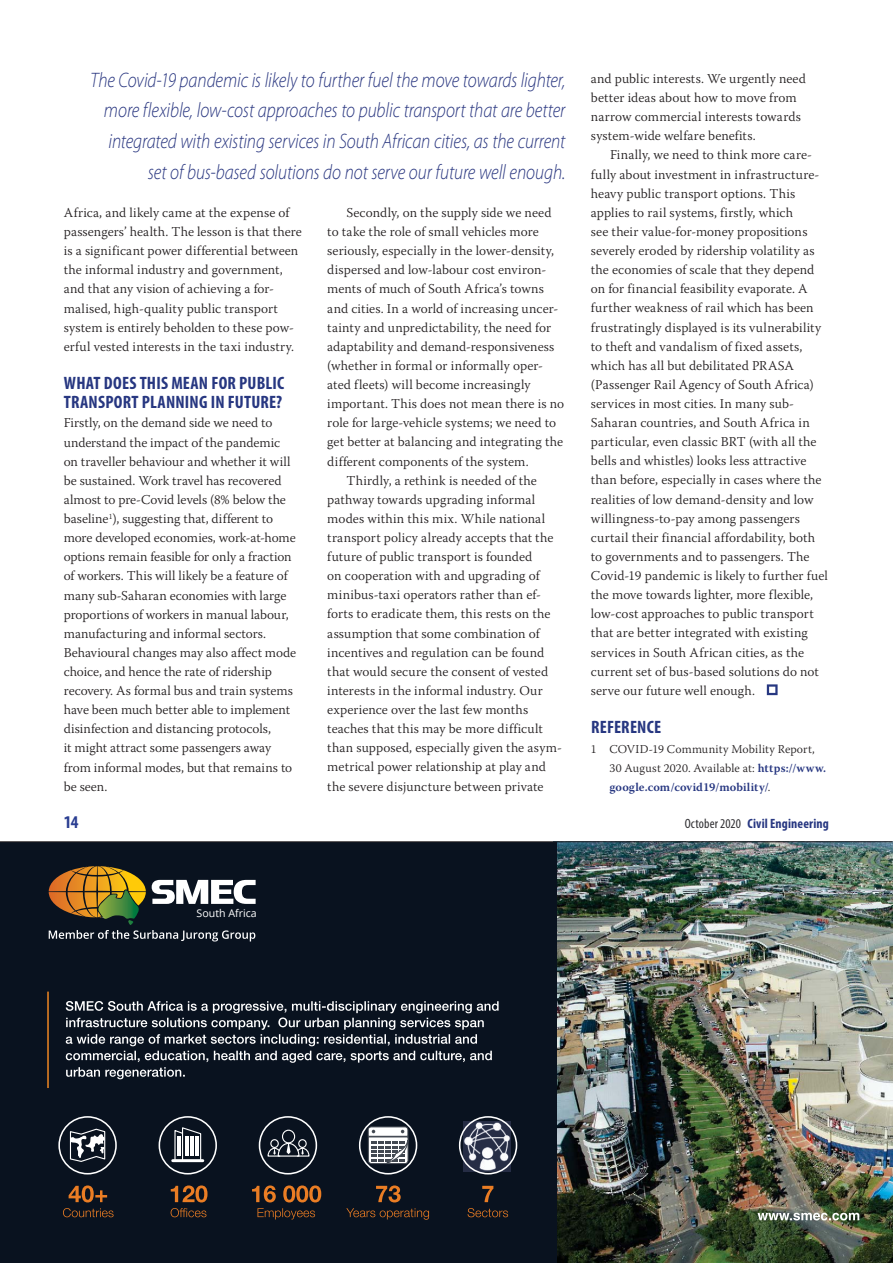
<style>
.page{position:relative;width:893px;height:1263px;background:#fff}
.page>*{position:absolute;margin:0;border:0;box-sizing:border-box;transform-origin:0 0}
.t1{font:italic 300 21px/30.8px "Myriad Pro";letter-spacing:-.005em;color:#293680;text-align:right;scale:.85 1}
.t2{font:700 condensed 18px/19.2px "Myriad Pro";letter-spacing:.01em;color:#273781}
.t3{font:700 condensed 18px "Myriad Pro";color:#293d91}
.t4{font:300 13.5px/19px "Warnock Pro";letter-spacing:.005em;color:#231f20}
.t5{font:300 13.5px "Warnock Pro";letter-spacing:.025em;color:#231f20}
.t6{font:700 condensed 13.5px "Myriad Pro";letter-spacing:.01em;color:#273781}
.t7{font:300 12px/19px "Warnock Pro";letter-spacing:.015em;color:#231f20}
.t8{font:10.65px "Open Sans";color:#fff}
.s1{font-weight:600;color:#273781}
.s2{font-weight:400;color:#313033}
</style>
<div class="page">
<svg style="left:767px;top:684px;width:10px;height:11px"></svg>
<img style="left:557px;top:842px;width:336px;height:421px">
<div style="left:0;top:842px;width:557px;height:421px;background:#09121f"></div>
<div style="left:259px;top:1116px;width:58px;height:59px;border:2px solid #fff;border-radius:50%"></div>
<div style="left:282px;top:1130px;width:13px;height:13px;border:1px solid #fff;border-radius:50%"></div>
<div style="left:298px;top:1139px;width:9px;height:9px;border:1px solid #fff;border-radius:50%"></div>
<div style="left:270px;top:1139px;width:9px;height:9px;border:1px solid #fff;border-radius:50%"></div>
<svg style="left:267px;top:1142px;width:43px;height:15px"></svg>
<div style="left:58px;top:1116px;width:59px;height:59px;border:2px solid #fff;border-radius:50%"></div>
<svg style="left:69px;top:1128px;width:37px;height:34px"></svg>
<div style="left:159px;top:1116px;width:58px;height:59px;border:2px solid #fff;border-radius:50%"></div>
<svg style="left:174px;top:1127px;width:28px;height:32px"></svg>
<hr style="left:173px;top:1159px;width:30px;height:3px;background:#fff">
<svg style="left:63px;top:1208px;width:51px;height:9px"></svg>
<svg style="left:69px;top:1185px;width:38px;height:17px"></svg>
<svg style="left:171px;top:1208px;width:35px;height:9px"></svg>
<svg style="left:171px;top:1185px;width:36px;height:17px"></svg>
<svg style="left:257px;top:1208px;width:58px;height:12px"></svg>
<svg style="left:252px;top:1185px;width:69px;height:17px"></svg>
<svg style="left:346px;top:1208px;width:83px;height:12px"></svg>
<svg style="left:376px;top:1185px;width:25px;height:17px"></svg>
<div style="left:359px;top:1116px;width:58px;height:59px;border:2px solid #fff;border-radius:50%"></div>
<img style="left:463px;top:1122px;width:48px;height:49px">
<div style="left:459px;top:1116px;width:58px;height:59px;border:2px solid #fff;border-radius:50%"></div>
<svg style="left:368px;top:1127px;width:41px;height:37px;background:#a8aaae"></svg>
<svg style="left:467px;top:1208px;width:41px;height:9px"></svg>
<svg style="left:482px;top:1186px;width:11px;height:16px"></svg>
<svg style="left:49px;top:866px;width:207px;height:76px"></svg>
<hr style="left:47px;top:992px;width:2px;height:96px;background:#ef8622">
<svg style="left:757px;top:1213px;width:102px;height:7px"></svg>
<svg style="left:66px;top:1001px;width:433px;height:78px"></svg>
<hr style="left:0;top:841px;width:893px;height:1px;background:#231f20">
<p class="t1" style="left:90px;top:66px;width:560px">The Covid-19 pandemic is likely to further fuel the move towards lighter, more flexible, low-cost approaches to public transport that are better integrated with existing services in South African cities, as the current set of bus-based solutions do not serve our future well enough.</p>
<p class="t4" style="left:64px;top:204px;width:239px">Africa, and likely came at the expense of passengers’ health. The lesson is that there is a significant power differential between the informal industry and government, and that any vision of achieving a for&shy;malised, high-quality public transport system is entirely beholden to these pow&shy;erful vested interests in the taxi industry.</p>
<h2 class="t2" style="left:64px;top:375px;width:222px">WHAT DOES THIS MEAN FOR PUBLIC<br>TRANSPORT PLANNING IN FUTURE?</h2>
<p class="t4" style="left:64px;top:415px;width:234px">Firstly, on the demand side we need to understand the impact of the pandemic on traveller behaviour and whether it will be sustained. Work travel has recovered almost to pre-Covid levels (8% below the baseline<sup>1</sup>), suggesting that, different to more developed economies, work-at-home options remain feasible for only a fraction of workers. This will likely be a feature of many sub-Saharan economies with large proportions of workers in manual labour, manufacturing and informal sectors.<br>Behavioural changes may also affect mode choice, and hence the rate of ridership recovery. As formal bus and train systems have been much better able to implement disinfection and distancing protocols,<br>it might attract some passengers away from informal modes, but that remains to be seen.</p>
<p class="t4" style="left:346px;top:204px;width:207px">Secondly, on the supply side we need</p>
<p class="t4" style="left:327px;top:223px;width:213px">to take the role of small vehicles more</p>
<p class="t4" style="left:327px;top:242px;width:228px">seriously, especially in the lower-density,</p>
<p class="t4" style="left:327px;top:262px;width:220px">dispersed and low-labour cost environ-</p>
<p class="t4" style="left:327px;top:281px;width:218px">ments of much of South Africa’s towns</p>
<p class="t4" style="left:327px;top:300px;width:233px">and cities. In a world of increasing uncer-</p>
<p class="t4" style="left:327px;top:319px;width:225px">tainty and unpredictability, the need for</p>
<p class="t4" style="left:327px;top:338px;width:228px">adaptability and demand-responsiveness</p>
<p class="t4" style="left:327px;top:357px;width:217px">(whether in formal or informally oper-</p>
<p class="t4" style="left:327px;top:376px;width:205px">ated fleets) will become increasingly</p>
<p class="t4" style="left:327px;top:395px;width:238px">important. This does not mean there is no</p>
<p class="t4" style="left:327px;top:415px;width:230px">role for large-vehicle systems; we need to</p>
<p class="t4" style="left:327px;top:434px;width:237px">get better at balancing and integrating the</p>
<p class="t4" style="left:327px;top:453px;width:203px">different components of the system.</p>
<p class="t4" style="left:346px;top:472px;width:192px">Thirdly, a rethink is needed of the</p>
<p class="t4" style="left:327px;top:491px;width:210px">pathway towards upgrading informal</p>
<p class="t5" style="left:327px;top:513px;width:219px">modes within this mix. While national</p>
<p class="t4" style="left:327px;top:529px;width:227px">transport policy already accepts that the</p>
<p class="t4" style="left:327px;top:548px;width:207px">future of public transport is founded</p>
<p class="t4" style="left:327px;top:568px;width:214px">on cooperation with and upgrading of</p>
<p class="t4" style="left:327px;top:587px;width:215px">minibus-taxi operators rather than ef-</p>
<p class="t4" style="left:327px;top:606px;width:225px">forts to eradicate them, this rests on the</p>
<p class="t4" style="left:327px;top:625px;width:214px">assumption that some combination of</p>
<p class="t4" style="left:327px;top:644px;width:218px">incentives and regulation can be found</p>
<p class="t4" style="left:327px;top:663px;width:222px">that would secure the consent of vested</p>
<p class="t4" style="left:327px;top:682px;width:217px">interests in the informal industry. Our</p>
<p class="t4" style="left:327px;top:701px;width:203px">experience over the last few months</p>
<p class="t4" style="left:327px;top:720px;width:217px">teaches that this may be more difficult</p>
<p class="t4" style="left:327px;top:740px;width:236px">than supposed, especially given the asym-</p>
<p class="t4" style="left:327px;top:759px;width:220px">metrical power relationship at play and</p>
<p class="t4" style="left:327px;top:778px;width:218px">the severe disjuncture between private</p>
<p class="t4" style="left:591px;top:70px;width:217px">and public interests. We urgently need better ideas about how to move from narrow commercial interests towards system-wide welfare benefits.</p>
<p class="t4" style="left:591px;top:147px;width:238px;text-indent:19px">Finally, we need to think more care&shy;fully about investment in infrastructure&shy;heavy public transport options. This applies to rail systems, firstly, which<br>see their value-for-money propositions severely eroded by ridership volatility as the economies of scale that they depend on for financial feasibility evaporate. A further weakness of rail which has been frustratingly displayed is its vulnerability to theft and vandalism of fixed assets, which has all but debilitated PRASA (Passenger Rail Agency of South Africa) services in most cities. In many sub-Saharan countries, and South Africa in particular, even classic BRT (with all the bells and whistles) looks less attractive than before, especially in cases where the realities of low demand-density and low willingness-to-pay among passengers curtail their financial affordability, both to governments and to passengers. The Covid-19 pandemic is likely to further fuel the move towards lighter, more flexible, low-cost approaches to public transport that are better integrated with existing services in South African cities, as the current set of bus-based solutions do not serve our future well enough.</p>
<h2 class="t2" style="left:591px;top:719px;width:72px">REFERENCE</h2>
<p class="t7" style="left:609px;top:740px;width:218px;text-indent:-19px">1 COVID-19 Community Mobility Report,<br>30 August 2020. Available at: <span class="s1">https://www. google.com/covid19/mobility/</span>.</p>
<h2 class="t3" style="left:64px;top:815px;width:16px">14</h2>
<p class="t6" style="left:685px;top:818px;width:146px"><span class="s2">October 2020</span> Civil Engineering</p>
<p class="t8" style="left:197px;top:905px;width:62px">South Africa</p>
</div>
